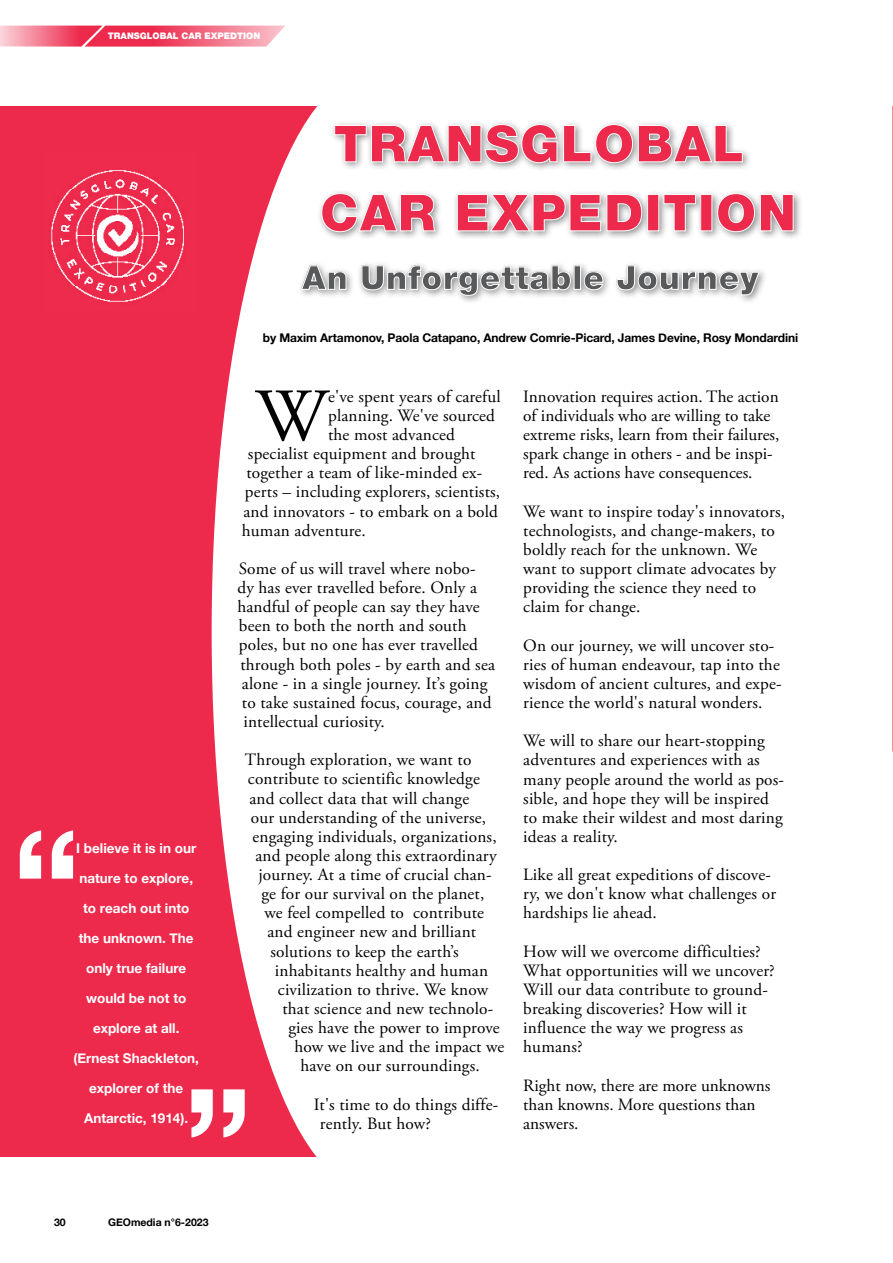
<style>
.page{position:relative;width:893px;height:1263px;background:#fff}
.page>*{position:absolute;margin:0;border:0;box-sizing:border-box;transform-origin:0 0}
.t1{font:700 150px "Helvetica Neue";color:#fff}
.t2{font:75px "Adobe Garamond Pro";color:#000}
.t3{font:900 51px/69px "Helvetica Neue";letter-spacing:.02em;color:#ed2a4c}
.t4{font:900 33px "Helvetica Neue";letter-spacing:.02em;color:#58595b}
.t5{font:17.25px/19.2px "Adobe Garamond Pro";letter-spacing:.01em;color:#000}
.t6{font:700 13.5px "Helvetica Neue";color:#fff}
.t7{font:700 12px "Helvetica Neue";letter-spacing:-.01em;color:#000}
.t8{font:700 10.5px "Helvetica Neue";color:#000}
.t9{font:900 9px "Helvetica Neue";color:#fff}
</style>
<div class="page">
<div style="left:0;top:106px;width:322px;height:1051px;background:#ed2a4c"></div>
<img style="left:51px;top:170px;width:133px;height:132px">
<div style="left:212px;top:74px;width:317px;height:1115px;background:#fff;border-radius:50%"></div>
<hr style="left:892px;top:0;width:1px;height:1263px;background:#e6e7e8">
<svg style="left:0;top:26px;width:285px;height:21px;background:#f26d84"></svg>
<div style="left:297px;top:119px;width:506px;height:186px;background:#000;opacity:.45"></div>
<svg style="left:334px;top:124px;width:409px;height:40px"></svg>
<svg style="left:321px;top:193px;width:115px;height:40px"></svg>
<svg style="left:456px;top:194px;width:187px;height:38px;background:#c1c1c1"></svg>
<div style="left:647px;top:194px;width:12px;height:37px;border:1px solid #fff"></div>
<svg style="left:663px;top:194px;width:33px;height:38px"></svg>
<div style="left:700px;top:194px;width:12px;height:37px;border:1px solid #fff"></div>
<svg style="left:717px;top:193px;width:77px;height:40px"></svg>
<svg style="left:300px;top:265px;width:47px;height:25px"></svg>
<svg style="left:361px;top:265px;width:210px;height:31px"></svg>
<div style="left:574px;top:265px;width:7px;height:25px;border:1px solid #fff"></div>
<svg style="left:583px;top:271px;width:21px;height:20px"></svg>
<svg style="left:616px;top:265px;width:144px;height:31px"></svg>
<svg style="left:892px;top:106px;width:1px;height:645px"></svg>
<p class="t9" style="left:108px;top:30px;width:154px">TRANSGLOBAL CAR EXPEDTION</p>
<h3 class="t3" style="left:320px;top:109px;width:478px">TRANSGLOBAL<br>CAR EXPEDITION</h3>
<h3 class="t4" style="left:302px;top:258px;width:458px">An Unforgettable Journey</h3>
<p class="t7" style="left:263px;top:330px;width:537px">by Maxim Artamonov, Paola Catapano, Andrew Comrie-Picard, James Devine, Rosy Mondardini</p>
<h2 class="t2" style="left:255px;top:371px;width:73px">W</h2>
<p class="t5" style="left:328px;top:387px;width:174px">e've spent years of careful</p>
<p class="t5" style="left:328px;top:406px;width:168px">planning. We've sourced</p>
<p class="t5" style="left:328px;top:426px;width:128px">the most advanced</p>
<p class="t5" style="left:248px;top:445px;width:229px">specialist equipment and brought</p>
<p class="t5" style="left:246px;top:464px;width:237px">together a team of like-minded ex-</p>
<p class="t5" style="left:245px;top:483px;width:257px">perts – including explorers, scientists,</p>
<p class="t5" style="left:243px;top:502px;width:256px">and innovators - to embark on a bold</p>
<p class="t5" style="left:242px;top:521px;width:126px">human adventure.</p>
<p class="t5" style="left:239px;top:559px;width:238px">Some of us will travel where nobo-</p>
<p class="t5" style="left:237px;top:579px;width:241px">dy has ever travelled before. Only a</p>
<p class="t5" style="left:237px;top:598px;width:244px">handful of people can say they have</p>
<p class="t5" style="left:239px;top:617px;width:229px">been to both the north and south</p>
<p class="t5" style="left:239px;top:636px;width:240px">poles, but no one has ever travelled</p>
<p class="t5" style="left:240px;top:655px;width:256px">through both poles - by earth and sea</p>
<p class="t5" style="left:242px;top:674px;width:247px">alone - in a single journey. It’s going</p>
<p class="t5" style="left:242px;top:693px;width:251px">to take sustained focus, courage, and</p>
<p class="t5" style="left:243px;top:712px;width:143px">intellectual curiosity.</p>
<p class="t5" style="left:245px;top:751px;width:228px">Through exploration, we want to</p>
<p class="t5" style="left:248px;top:770px;width:233px">contribute to scientific knowledge</p>
<p class="t5" style="left:249px;top:789px;width:221px">and collect data that will change</p>
<p class="t5" style="left:251px;top:808px;width:237px">our understanding of the universe,</p>
<p class="t5" style="left:252px;top:827px;width:246px">engaging individuals, organizations,</p>
<p class="t5" style="left:255px;top:846px;width:243px">and people along this extraordinary</p>
<p class="t5" style="left:258px;top:866px;width:235px">journey. At a time of crucial chan-</p>
<p class="t5" style="left:261px;top:885px;width:224px">ge for our survival on the planet,</p>
<p class="t5" style="left:264px;top:904px;width:221px">we feel compelled to contribute</p>
<p class="t5" style="left:267px;top:923px;width:210px">and engineer new and brilliant</p>
<p class="t5" style="left:270px;top:942px;width:190px">solutions to keep the earth’s</p>
<p class="t5" style="left:275px;top:961px;width:215px">inhabitants healthy and human</p>
<p class="t5" style="left:278px;top:980px;width:212px">civilization to thrive. We know</p>
<p class="t5" style="left:282px;top:999px;width:212px">that science and new technolo-</p>
<p class="t5" style="left:288px;top:1019px;width:213px">gies have the power to improve</p>
<p class="t5" style="left:294px;top:1038px;width:211px">how we live and the impact we</p>
<p class="t5" style="left:300px;top:1057px;width:181px">have on our surroundings.</p>
<p class="t5" style="left:320px;top:1095px;width:180px;text-indent:-6px">It's time to do things diffe&shy;rently. But how?</p>
<h1 class="t1" style="left:12px;top:791px;width:71px">“</h1>
<p class="t6" style="left:76px;top:839px;width:122px">I believe it is in our</p>
<p class="t6" style="left:79px;top:869px;width:115px">nature to explore,</p>
<p class="t6" style="left:83px;top:899px;width:108px">to reach out into</p>
<p class="t6" style="left:79px;top:929px;width:116px">the unknown. The</p>
<p class="t6" style="left:86px;top:959px;width:102px">only true failure</p>
<p class="t6" style="left:86px;top:989px;width:102px">would be not to</p>
<p class="t6" style="left:93px;top:1019px;width:88px">explore at all.</p>
<p class="t6" style="left:73px;top:1049px;width:127px">(Ernest Shackleton,</p>
<p class="t6" style="left:89px;top:1079px;width:95px">explorer of the</p>
<p class="t6" style="left:84px;top:1109px;width:106px">Antarctic, 1914).</p>
<h1 class="t1" style="left:253px;top:1177px;width:71px;rotate:-180deg">“</h1>
<p class="t5" style="left:523px;top:387px;width:258px">Innovation requires action. The action of individuals who are willing to take extreme risks, learn from their failures, spark change in others - and be inspi&shy;red. As actions have consequences.</p>
<p class="t5" style="left:523px;top:502px;width:263px">We want to inspire today's innovators, technologists, and change-makers, to boldly reach for the unknown. We want to support climate advocates by providing the science they need to claim for change.</p>
<p class="t5" style="left:523px;top:636px;width:260px">On our journey, we will uncover sto&shy;ries of human endeavour, tap into the wisdom of ancient cultures, and expe&shy;rience the world's natural wonders.</p>
<p class="t5" style="left:523px;top:732px;width:262px">We will to share our heart-stopping adventures and experiences with as many people around the world as pos&shy;sible, and hope they will be inspired to make their wildest and most daring ideas a reality.</p>
<p class="t5" style="left:523px;top:866px;width:254px">Like all great expeditions of discove&shy;ry, we don't know what challenges or hardships lie ahead.</p>
<p class="t5" style="left:523px;top:942px;width:253px">How will we overcome difficulties?<br>What opportunities will we uncover?<br>Will our data contribute to ground&shy;breaking discoveries? How will it influence the way we progress as humans?</p>
<p class="t5" style="left:523px;top:1076px;width:249px">Right now, there are more unknowns than knowns. More questions than answers.</p>
<p class="t8" style="left:54px;top:1215px;width:13px">30</p>
<p class="t8" style="left:108px;top:1215px;width:102px">GEOmedia n°6-2023</p>
</div>
